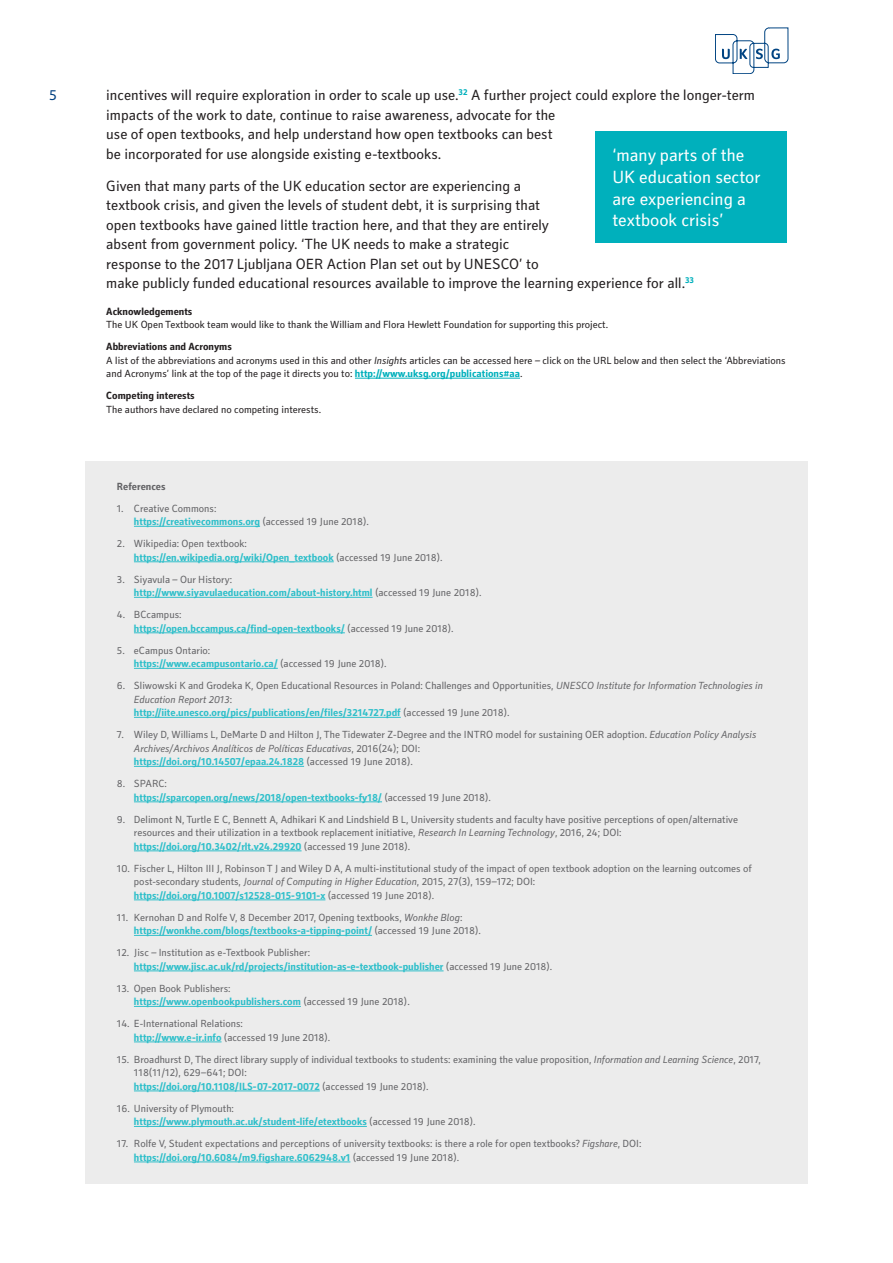
<style>
.page{position:relative;width:893px;height:1263px;background:#fff}
.page>*{position:absolute;margin:0;border:0;box-sizing:border-box;transform-origin:0 0}
.Stand_out_quote{font:18px/21.6px "Secca Std";color:#fff}
.Body{font:15px/19.5px "Secca Std";color:#231f20}
.t1{font:15px "Secca Std";color:#014081}
.Reference_List{font:10.5px/13.5px "Secca Std";color:#636366}
.Reference_List-2{font:700 10.5px/13.5px "Secca Std";color:#2fbfca}
.Reference_List-3{font:10.5px/13.5px "Secca Std";color:#231f20}
.Reference_List-4{font:700 10.5px "Secca Std";color:#231f20}
.Reference_List-5{font:700 10.5px "Secca Std";color:#636366}
.s1{font-style:italic}
.s2{font-weight:700;color:#00b0bc}
.s3{font-weight:700;color:#2fbfca}
.s4{font-weight:400;color:#636366}
</style>
<div class="page">
<svg style="left:715px;top:28px;width:73px;height:46px"></svg>
<hr style="left:355px;top:378px;width:165px;height:1px;background:#00b0bc">
<div style="left:595px;top:132px;width:192px;height:111px;background:#00b0bc"></div>
<div style="left:85px;top:461px;width:723px;height:723px;background:#ececec"></div>
<hr style="left:134px;top:526px;width:126px;height:1px;background:#2fbfca">
<hr style="left:134px;top:561px;width:200px;height:1px;background:#2fbfca">
<hr style="left:134px;top:597px;width:239px;height:1px;background:#2fbfca">
<hr style="left:134px;top:632px;width:211px;height:1px;background:#2fbfca">
<hr style="left:134px;top:668px;width:144px;height:1px;background:#2fbfca">
<hr style="left:134px;top:717px;width:267px;height:1px;background:#2fbfca">
<hr style="left:134px;top:766px;width:170px;height:1px;background:#2fbfca">
<hr style="left:134px;top:801px;width:248px;height:1px;background:#2fbfca">
<hr style="left:134px;top:850px;width:168px;height:1px;background:#2fbfca">
<hr style="left:134px;top:899px;width:191px;height:1px;background:#2fbfca">
<hr style="left:134px;top:935px;width:238px;height:1px;background:#2fbfca">
<hr style="left:134px;top:971px;width:310px;height:1px;background:#2fbfca">
<hr style="left:134px;top:1006px;width:167px;height:1px;background:#2fbfca">
<hr style="left:134px;top:1042px;width:88px;height:1px;background:#2fbfca">
<hr style="left:134px;top:1091px;width:186px;height:1px;background:#2fbfca">
<hr style="left:134px;top:1126px;width:233px;height:1px;background:#2fbfca">
<hr style="left:134px;top:1162px;width:216px;height:1px;background:#2fbfca">
<h2 class="t1" style="left:49px;top:87px;width:9px">5</h2>
<p class="Body" style="left:106px;top:86px;width:650px">incentives will require exploration in order to scale up use.<sup>32</sup> A further project could explore the longer-term impacts of the work to date, continue to raise awareness, advocate for the<br>use of open textbooks, and help understand how open textbooks can best<br>be incorporated for use alongside existing e-textbooks.</p>
<p class="Body" style="left:106px;top:177px;width:589px">Given that many parts of the UK education sector are experiencing a<br>textbook crisis, and given the levels of student debt, it is surprising that<br>open textbooks have gained little traction here, and that they are entirely<br>absent from government policy. ‘The UK needs to make a strategic<br>response to the 2017 Ljubljana OER Action Plan set out by UNESCO’ to<br>make publicly funded educational resources available to improve the learning experience for all.<sup>33</sup></p>
<p class="Reference_List-4" style="left:106px;top:305px;width:88px">Acknowledgements</p>
<p class="Reference_List-3" style="left:106px;top:318px;width:503px">The UK Open Textbook team would like to thank the William and Flora Hewlett Foundation for supporting this project.</p>
<p class="Reference_List-4" style="left:106px;top:341px;width:127px">Abbreviations and Acronyms</p>
<p class="Reference_List-3" style="left:106px;top:354px;width:681px">A list of the abbreviations and acronyms used in this and other <span class="s1">Insight</span>s articles can be accessed here – click on the URL below and then select the ‘Abbreviations and Acronyms’ link at the top of the page it directs you to: <span class="s2">http://www.uksg.org/publications#aa</span>.</p>
<p class="Reference_List-4" style="left:106px;top:390px;width:90px">Competing interests</p>
<p class="Reference_List-3" style="left:106px;top:403px;width:216px">The authors have declared no competing interests.</p>
<p class="Stand_out_quote" style="left:612px;top:145px;width:150px">‘many parts of the<br>UK education sector are experiencing a textbook crisis’</p>
<p class="Reference_List-5" style="left:117px;top:480px;width:50px">References</p>
<p class="Reference_List" style="left:134px;top:502px;width:236px;text-indent:-17px">1. Creative Commons:<br><span class="s3">https://creativecommons.org</span> (accessed 19 June 2018).</p>
<p class="Reference_List" style="left:134px;top:537px;width:310px;text-indent:-17px">2. Wikipedia: Open textbook: <span class="s3">https://en.wikipedia.org/wiki/Open_textbook</span> (accessed 19 June 2018).</p>
<p class="Reference_List-2" style="left:134px;top:573px;width:349px;text-indent:-17px"><span class="s4">3. Siyavula – Our History:<br></span>http://www.siyavulaeducation.com/about-history.html <span class="s4">(accessed 19 June 2018).</span></p>
<p class="Reference_List-2" style="left:134px;top:608px;width:321px;text-indent:-17px"><span class="s4">4. BCcampus:<br></span>https://open.bccampus.ca/find-open-textbooks/ <span class="s4">(accessed 19 June 2018).</span></p>
<p class="Reference_List" style="left:134px;top:644px;width:254px;text-indent:-17px">5. eCampus Ontario:<br><span class="s3">https://www.ecampusontario.ca/</span> (accessed 19 June 2018).</p>
<p class="Reference_List" style="left:134px;top:679px;width:630px;text-indent:-17px">6. Sliwowski K and Grodeka K, Open Educational Resources in Poland: Challenges and Opportunities, <span class="s1">UNESCO Institute for Information Technologies in<br>Education Report 2013</span>:<br><span class="s3">http://iite.unesco.org/pics/publications/en/files/3214727.pdf</span> (accessed 19 June 2018).</p>
<p class="Reference_List" style="left:134px;top:728px;width:624px;text-indent:-17px">7. Wiley D, Williams L, DeMarte D and Hilton J, The Tidewater Z-Degree and the INTRO model for sustaining OER adoption. <span class="s1">Education Policy Analysis<br>Archives/Archivos Analíticos de Políticas Educativas</span>, 2016(24); DOI:<br><span class="s3">https://doi.org/10.14507/epaa.24.1828</span> (accessed 19 June 2018).</p>
<p class="Reference_List-2" style="left:134px;top:777px;width:358px;text-indent:-17px"><span class="s4">8. SPARC:<br></span>https://sparcopen.org/news/2018/open-textbooks-fy18/ <span class="s4">(accessed 19 June 2018).</span></p>
<p class="Reference_List" style="left:134px;top:813px;width:606px;text-indent:-17px">9. Delimont N, Turtle E C, Bennett A, Adhikari K and Lindshield B L, University students and faculty have positive perceptions of open/alternative resources and their utilization in a textbook replacement initiative, <span class="s1">Research In Learning Technology</span>, 2016, 24; DOI: <span class="s3">https://doi.org/10.3402/rlt.v24.29920</span> (accessed 19 June 2018).</p>
<p class="Reference_List" style="left:134px;top:862px;width:619px;text-indent:-17px">10. Fischer L, Hilton III J, Robinson T J and Wiley D A, A multi-institutional study of the impact of open textbook adoption on the learning outcomes of post-secondary students, <span class="s1">Journal of Computing in Higher Education</span>, 2015, 27(3), 159–172; DOI:<br><span class="s3">https://doi.org/10.1007/s12528-015-9101-x</span> (accessed 19 June 2018).</p>
<p class="Reference_List" style="left:134px;top:911px;width:348px;text-indent:-17px">11. Kernohan D and Rolfe V, 8 December 2017, Opening textbooks, <span class="s1">Wonkhe Blog</span>: <span class="s3">https://wonkhe.com/blogs/textbooks-a-tipping-point/</span> (accessed 19 June 2018).</p>
<p class="Reference_List-2" style="left:134px;top:946px;width:420px;text-indent:-17px"><span class="s4">12. Jisc – Institution as e-Textbook Publisher: </span>https://www.jisc.ac.uk/rd/projects/institution-as-e-textbook-publisher <span class="s4">(accessed 19 June 2018).</span></p>
<p class="Reference_List" style="left:134px;top:982px;width:277px;text-indent:-17px">13. Open Book Publishers:<br><span class="s3">https://www.openbookpublishers.com</span> (accessed 19 June 2018).</p>
<p class="Reference_List" style="left:134px;top:1017px;width:198px;text-indent:-17px">14. E-International Relations: <span class="s3">http://www.e-ir.info</span> (accessed 19 June 2018).</p>
<p class="Reference_List" style="left:134px;top:1053px;width:628px;text-indent:-17px">15. Broadhurst D, The direct library supply of individual textbooks to students: examining the value proposition, <span class="s1">Information and Learning Science</span>, 2017,<br>118(11/12), 629–641; DOI:<br><span class="s3">https://doi.org/10.1108/ILS-07-2017-0072</span> (accessed 19 June 2018).</p>
<p class="Reference_List-2" style="left:134px;top:1102px;width:343px;text-indent:-17px"><span class="s4">16. University of Plymouth:<br></span>https://www.plymouth.ac.uk/student-life/etextbooks <span class="s4">(accessed 19 June 2018).</span></p>
<p class="Reference_List" style="left:134px;top:1137px;width:509px;text-indent:-17px">17. Rolfe V, Student expectations and perceptions of university textbooks: is there a role for open textbooks? <span class="s1">Figshare</span>, DOI: <span class="s3">https://doi.org/10.6084/m9.figshare.6062948.v1</span> (accessed 19 June 2018).</p>
</div>
